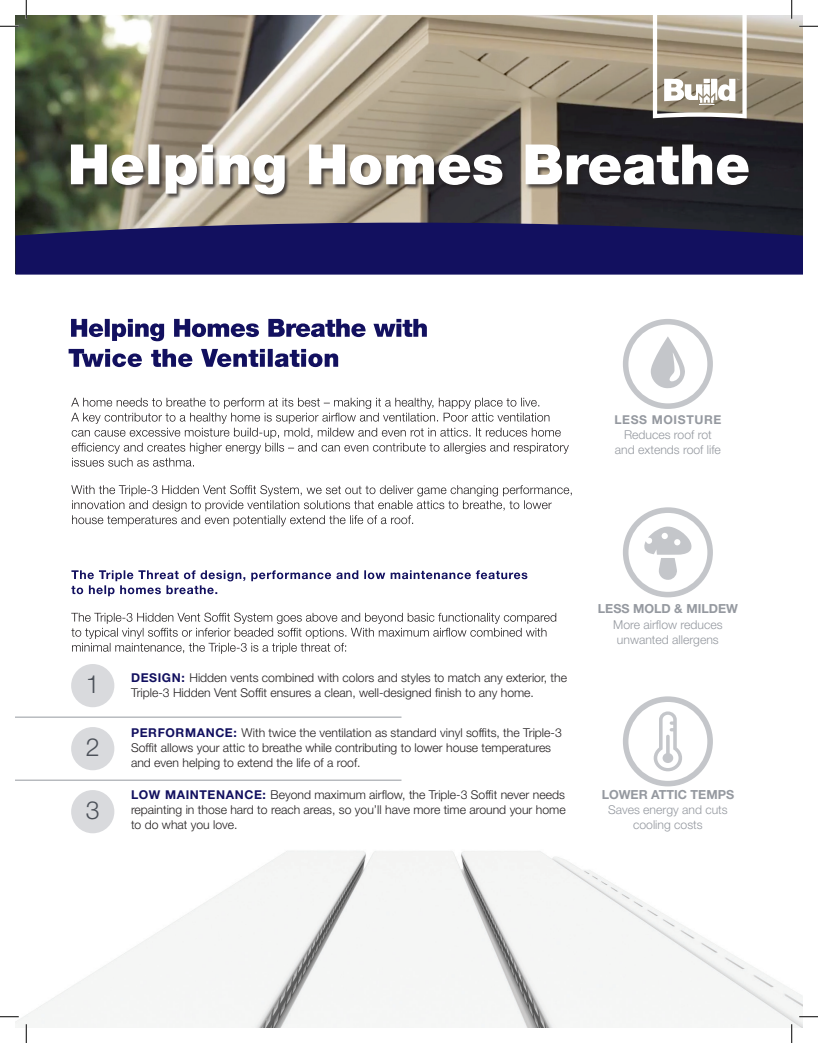
<style>
.page{position:relative;width:818px;height:1043px;background:#fff}
.page>*{position:absolute;margin:0;border:0;box-sizing:border-box;transform-origin:0 0}
.t1{font:300 25px "Helvetica Neue LT Std";color:#4c5159}
.t2{font:700 12.5px "Helvetica Neue LT Std";color:#9599a0}
.t3{font:300 12.25px/15px "Helvetica Neue LT Std";color:#231f20}
.t4{font:300 12.25px/15px "Helvetica Neue LT Std";color:#9599a0;text-align:center}
.t5{font:700 12.25px "Helvetica Neue LT Std";letter-spacing:.05em;color:#9599a0}
.s1{font-weight:700;color:#12105f}
</style>
<div class="page">
<img style="left:15px;top:851px;width:787px;height:177px">
<img style="left:15px;top:15px;width:787px;height:259px">
<svg style="left:71px;top:612px;width:485px;height:42px"></svg>
<svg style="left:71px;top:570px;width:456px;height:26px"></svg>
<svg style="left:71px;top:485px;width:500px;height:41px"></svg>
<svg style="left:71px;top:398px;width:498px;height:68px"></svg>
<svg style="left:69px;top:349px;width:269px;height:18px"></svg>
<svg style="left:71px;top:319px;width:356px;height:22px"></svg>
<svg style="left:623px;top:319px;width:90px;height:90px"></svg>
<svg style="left:623px;top:507px;width:90px;height:90px"></svg>
<svg style="left:623px;top:696px;width:90px;height:90px"></svg>
<hr style="left:15px;top:716px;width:386px;height:1px;background:#9599a0">
<hr style="left:15px;top:779px;width:386px;height:1px;background:#9599a0">
<div style="left:71px;top:664px;width:43px;height:43px;background:#d9dadd;border-radius:50%"></div>
<div style="left:71px;top:727px;width:43px;height:43px;background:#d9dadd;border-radius:50%"></div>
<div style="left:71px;top:790px;width:43px;height:43px;background:#d9dadd;border-radius:50%"></div>
<svg style="left:16px;top:223px;width:786px;height:51px;background:#16155d"></svg>
<svg style="left:652px;top:15px;width:94px;height:103px"></svg>
<div style="left:71px;top:144px;width:683px;height:56px;background:#231f20;opacity:.75"></div>
<svg style="left:71px;top:144px;width:677px;height:50px"></svg>
<svg style="left:0;top:25px;width:19px;height:2px"></svg>
<svg style="left:799px;top:25px;width:19px;height:2px"></svg>
<svg style="left:0;top:1015px;width:19px;height:2px"></svg>
<svg style="left:799px;top:1015px;width:19px;height:2px"></svg>
<svg style="left:25px;top:0;width:2px;height:19px"></svg>
<svg style="left:25px;top:1024px;width:2px;height:18px"></svg>
<svg style="left:790px;top:0;width:2px;height:19px"></svg>
<svg style="left:790px;top:1024px;width:2px;height:18px"></svg>
<p class="t5" style="left:614px;top:412px;width:108px">LESS MOISTURE</p>
<p class="t4" style="left:615px;top:427px;width:107px">Reduces roof rot and extends roof life</p>
<p class="t3" style="left:131px;top:669px;width:437px"><span class="s1">DESIGN:</span> Hidden vents combined with colors and styles to match any exterior, the</p>
<h1 class="t1" style="left:86px;top:669px;width:15px">1</h1>
<p class="t3" style="left:131px;top:684px;width:404px">Triple-3 Hidden Vent Soffit ensures a clean, well-designed finish to any home.</p>
<p class="t3" style="left:131px;top:724px;width:432px"><span class="s1">PERFORMANCE:</span> With twice the ventilation as standard vinyl soffits, the Triple-3<br>Soffit allows your attic to breathe while contributing to lower house temperatures and even helping to extend the life of a roof.</p>
<h1 class="t1" style="left:86px;top:732px;width:15px">2</h1>
<h1 class="t1" style="left:86px;top:795px;width:15px">3</h1>
<p class="t3" style="left:131px;top:787px;width:436px;text-align:justify"><span class="s1">LOW MAINTENANCE:</span> Beyond maximum airflow, the Triple-3 Soffit never needs repainting in those hard to reach areas, so you’ll have more time around your home to do what you love.</p>
<p class="t2" style="left:597px;top:601px;width:142px">LESS MOLD &amp; MILDEW</p>
<p class="t4" style="left:613px;top:617px;width:111px">More airflow reduces unwanted allergens</p>
<p class="t2" style="left:601px;top:787px;width:134px">LOWER ATTIC TEMPS</p>
<p class="t4" style="left:608px;top:802px;width:121px">Saves energy and cuts cooling costs</p>
</div>
